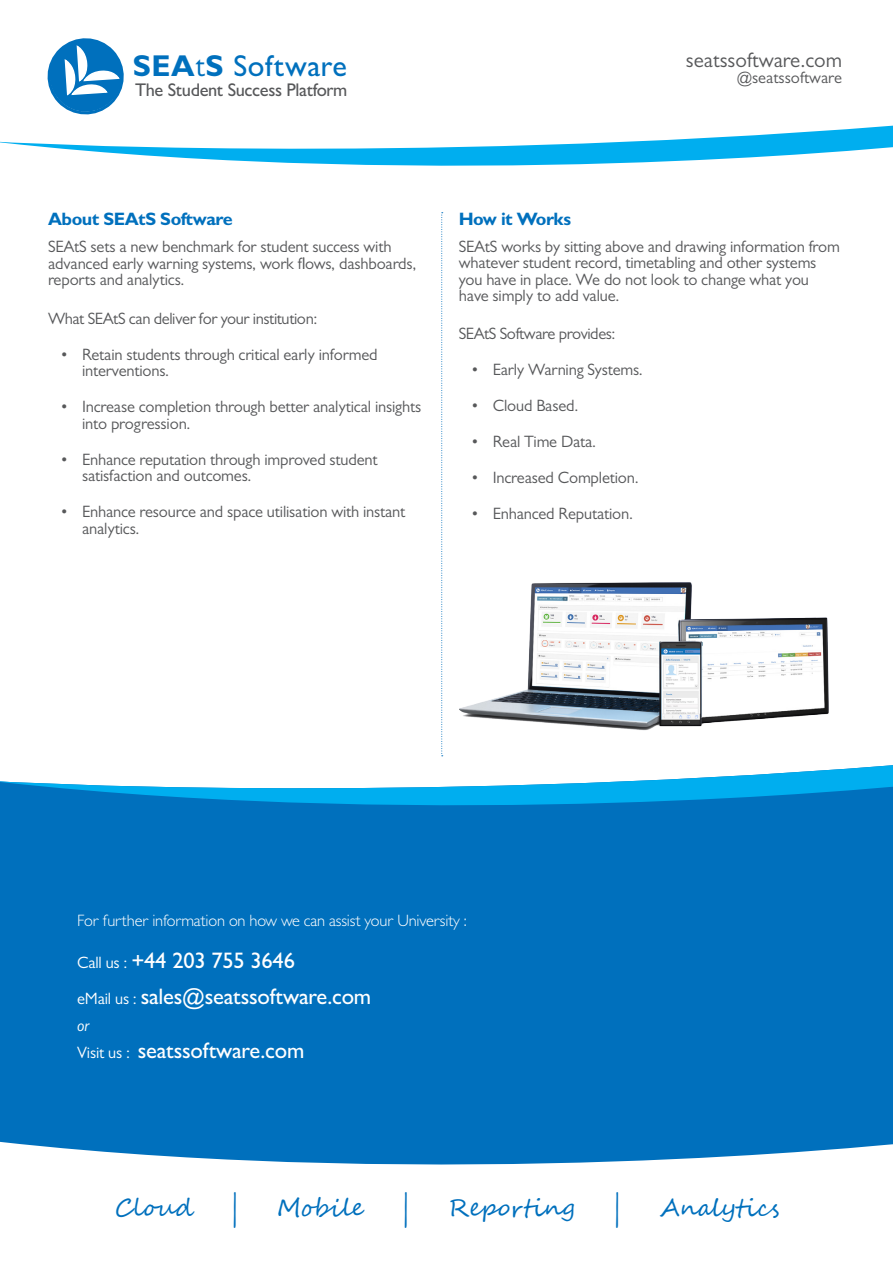
<style>
.page{position:relative;width:893px;height:1263px;background:#fff}
.page>*{position:absolute;margin:0;border:0;box-sizing:border-box;transform-origin:0 0}
.t1{font:500 30.15px "Gill Sans MT Pro";letter-spacing:.02em;color:#0070bd}
.t2{font:24px "Segoe Script";color:#0070bd}
.t3{font:500 22.5px "Gill Sans MT Pro";letter-spacing:-.01em;color:#fff}
.t4{font:21px "Gill Sans MT Pro";color:#57585a}
.t5{font:500 18.45px "Gill Sans MT Pro";letter-spacing:-.02em;color:#57585a}
.t6{font:700 18px "Gill Sans MT Pro";letter-spacing:-.025em;color:#0070bd}
.t7{font:16.5px/16.5px "Gill Sans MT Pro";letter-spacing:-.01em;color:#57585a}
.t8{font:300 16.5px "Gill Sans MT Pro";letter-spacing:-.01em;color:#fff}
.t9{font:italic 16.5px "Gill Sans MT Pro";color:#fff}
.s1{font-weight:700}
.s2{font-weight:400}
.s3{font-weight:400;font-size:16.5px}
</style>
<div class="page">
<svg style="left:441px;top:212px;width:2px;height:544px"></svg>
<svg style="left:47px;top:38px;width:77px;height:77px"></svg>
<div style="left:0;top:831px;width:893px;height:334px;background:#0070bd"></div>
<svg style="left:0;top:765px;width:893px;height:66px"></svg>
<svg style="left:0;top:126px;width:893px;height:40px"></svg>
<img style="left:460px;top:582px;width:369px;height:149px">
<p class="t1" style="left:133px;top:48px;width:216px"><span class="s1">SEA</span><span class="s2">t</span><span class="s1">S</span> Software</p>
<p class="t4" style="left:686px;top:47px;width:158px">seatssoftware.com</p>
<p class="t7" style="left:737px;top:69px;width:106px">@seatssoftware</p>
<p class="t5" style="left:135px;top:79px;width:214px">The Student Success Platform</p>
<p class="t6" style="left:48px;top:208px;width:186px">About SEAtS Software</p>
<p class="t7" style="left:48px;top:238px;width:370px">SEAtS sets a new benchmark for student success with advanced early warning systems, work flows, dashboards, reports and analytics.</p>
<p class="t7" style="left:48px;top:310px;width:271px">What SEAtS can deliver for your institution:</p>
<p class="t7" style="left:82px;top:346px;width:297px;text-indent:-21px">• Retain students through critical early informed interventions.</p>
<p class="t7" style="left:82px;top:398px;width:341px;text-indent:-21px">• Increase completion through better analytical insights into progression.</p>
<p class="t7" style="left:82px;top:451px;width:297px;text-indent:-21px">• Enhance reputation through improved student satisfaction and outcomes.</p>
<p class="t7" style="left:82px;top:503px;width:325px;text-indent:-21px">• Enhance resource and space utilisation with instant analytics.</p>
<p class="t6" style="left:459px;top:207px;width:114px">How it Works</p>
<p class="t7" style="left:459px;top:238px;width:383px">SEAtS works by sitting above and drawing information from whatever student record, timetabling and other systems you have in place. We do not look to change what you have simply to add value.</p>
<p class="t7" style="left:459px;top:325px;width:158px">SEAtS Software provides:</p>
<p class="t7" style="left:471px;top:361px;width:173px">• Early Warning Systems.</p>
<p class="t7" style="left:471px;top:397px;width:108px">• Cloud Based.</p>
<p class="t7" style="left:471px;top:433px;width:126px">• Real Time Data.</p>
<p class="t7" style="left:471px;top:469px;width:169px">• Increased Completion.</p>
<p class="t7" style="left:471px;top:505px;width:163px">• Enhanced Reputation.</p>
<p class="t8" style="left:77px;top:910px;width:391px">For further information on how we can assist your University :</p>
<p class="t3" style="left:77px;top:947px;width:219px"><span class="s3">Call us :</span> +44 203 755 3646</p>
<p class="t3" style="left:77px;top:983px;width:296px"><span class="s3">eMail us :</span> sales@seatssoftware.com</p>
<p class="t9" style="left:77px;top:1015px;width:13px">or</p>
<p class="t3" style="left:77px;top:1037px;width:229px"><span class="s3">Visit us :</span> seatssoftware.com</p>
<p class="t2" style="left:115px;top:1188px;width:79px">Cloud</p>
<p class="t2" style="left:231px;top:1188px;width:9px">|</p>
<p class="t2" style="left:277px;top:1188px;width:88px">Mobile</p>
<p class="t2" style="left:402px;top:1188px;width:9px">|</p>
<p class="t2" style="left:448px;top:1188px;width:128px">Reporting</p>
<p class="t2" style="left:613px;top:1188px;width:9px">|</p>
<p class="t2" style="left:660px;top:1188px;width:121px">Analytics</p>
</div>
